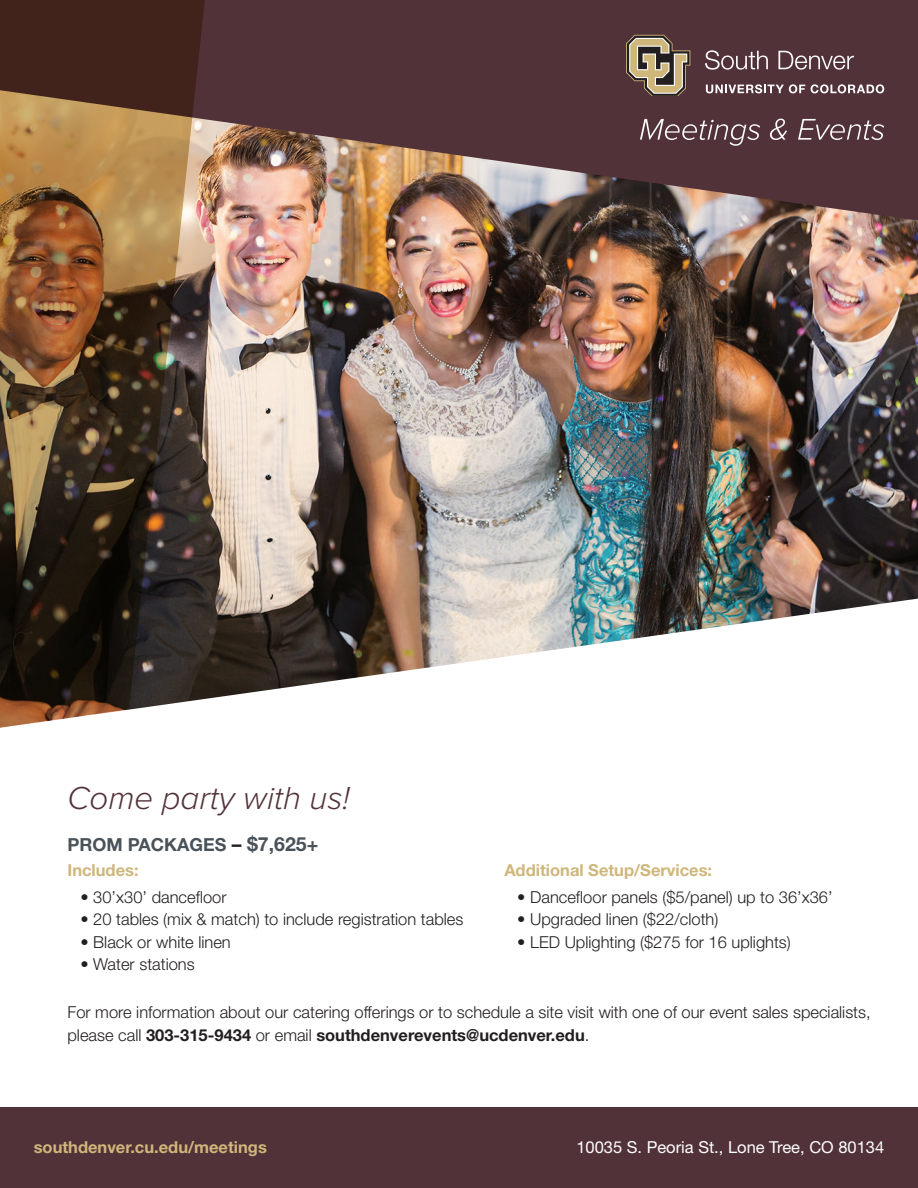
<style>
.page{position:relative;width:918px;height:1188px;background:#fff}
.page>*{position:absolute;margin:0;border:0;box-sizing:border-box;transform-origin:0 0}
.t1{font:italic 300 33px "Proxima Nova";color:#523239}
.t2{font:700 18px "Helvetica Neue LT Std";color:#4a5259}
.t3{font:300 16.5px/22.5px "Helvetica Neue LT Std";color:#231f20}
.t4{font:700 16.5px "Helvetica Neue LT Std";color:#cfb77b}
.t5{font:16.5px "Helvetica Neue LT Std";color:#fff}
.s1{font-size:19.5px;color:#231f20}
.s2{font-size:19.5px}
.s3{font-weight:700}
</style>
<div class="page">
<div style="left:0;top:0;width:918px;height:294px;background:#523239"></div>
<img style="left:206px;top:90px;width:712px;height:609px">
<img style="left:0;top:0;width:206px;height:728px">
<div style="left:0;top:1107px;width:918px;height:81px;background:#523239"></div>
<svg style="left:640px;top:119px;width:244px;height:27px"></svg>
<svg style="left:626px;top:35px;width:64px;height:61px"></svg>
<svg style="left:705px;top:50px;width:63px;height:20px"></svg>
<svg style="left:778px;top:51px;width:76px;height:19px"></svg>
<svg style="left:706px;top:84px;width:99px;height:9px"></svg>
<svg style="left:811px;top:84px;width:73px;height:9px"></svg>
<h1 class="t1" style="left:68px;top:783px;width:284px">Come party with us!</h1>
<p class="t2" style="left:68px;top:833px;width:252px">PROM PACKAGES <span class="s1">–</span> <span class="s2">$7,625+</span></p>
<p class="t4" style="left:68px;top:860px;width:73px">Includes:</p>
<p class="t3" style="left:80px;top:885px;width:148px">• 30’x30’ dancefloor</p>
<p class="t3" style="left:80px;top:908px;width:384px">• 20 tables (mix &amp; match) to include registration tables</p>
<p class="t3" style="left:80px;top:930px;width:152px">• Black or white linen</p>
<p class="t3" style="left:80px;top:953px;width:116px">• Water stations</p>
<p class="t4" style="left:504px;top:860px;width:209px">Additional Setup/Services:</p>
<p class="t3" style="left:517px;top:885px;width:317px">• Dancefloor panels ($5/panel) up to 36’x36’</p>
<p class="t3" style="left:517px;top:908px;width:203px">• Upgraded linen ($22/cloth)</p>
<p class="t3" style="left:517px;top:930px;width:275px">• LED Uplighting ($275 for 16 uplights)</p>
<p class="t3" style="left:68px;top:1001px;width:805px">For more information about our catering offerings or to schedule a site visit with one of our event sales specialists, please call <span class="s3">303-315-9434</span> or email <span class="s3">southdenverevents@ucdenver.edu</span>.</p>
<p class="t4" style="left:34px;top:1136px;width:235px">southdenver.cu.edu/meetings</p>
<p class="t5" style="left:576px;top:1137px;width:309px">10035 S. Peoria St., Lone Tree, CO 80134</p>
</div>
